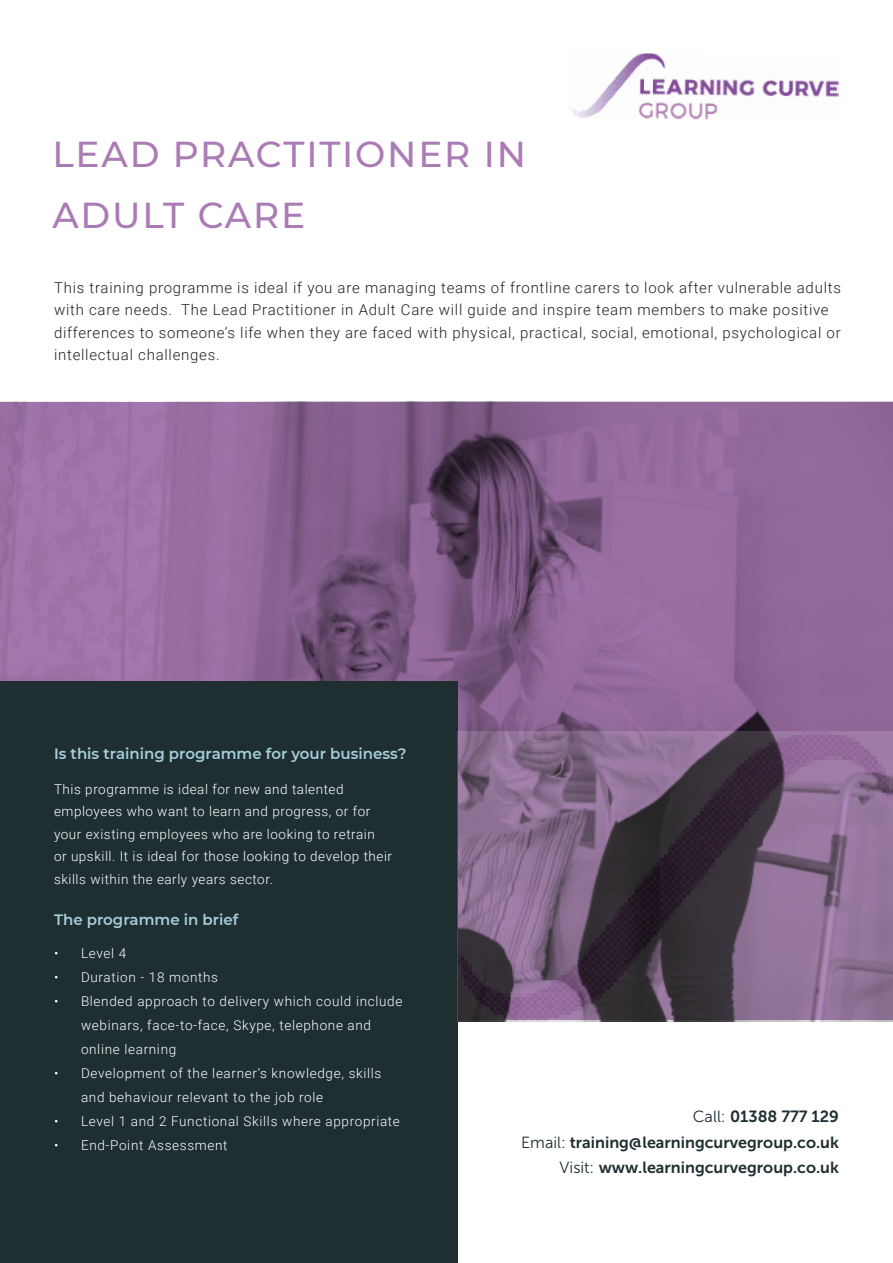
<style>
.page{position:relative;width:893px;height:1263px;background:#fff}
.page>*{position:absolute;margin:0;border:0;box-sizing:border-box;transform-origin:0 0}
.t1{font:500 36px/61.2px "Montserrat";letter-spacing:.05em;color:#aa7bb5}
.t2{font:16.2px/25.3px "Museo Sans 700";color:#1f2e31;text-align:right}
.t3{font:300 15px/22.5px "Roboto";letter-spacing:.05em;color:#231f20}
.B1_Headers{font:600 15px "Montserrat";color:#a5d0db}
.B1{font:300 13.5px/22.5px "Roboto";letter-spacing:.05em;color:#fff}
.s1{font-family:"Museo Sans 300"}
</style>
<div class="page">
<svg style="left:0;top:402px;width:893px;height:329px;background:#8d6596"></svg>
<img style="left:568px;top:53px;width:271px;height:67px">
<div style="left:0;top:681px;width:458px;height:582px;background:#1f2e31"></div>
<img style="left:458px;top:731px;width:435px;height:290px">
<p class="t1" style="left:52px;top:122px;width:475px">LEAD PRACTITIONER IN<br>ADULT CARE</p>
<p class="t3" style="left:54px;top:275px;width:788px">This training programme is ideal if you are managing teams of frontline carers to look after vulnerable adults with care needs. The Lead Practitioner in Adult Care will guide and inspire team members to make positive differences to someone’s life when they are faced with physical, practical, social, emotional, psychological or intellectual challenges.</p>
<p class="B1_Headers" style="left:54px;top:743px;width:354px">Is this training programme for your business?</p>
<p class="B1" style="left:54px;top:777px;width:340px">This programme is ideal for new and talented employees who want to learn and progress, or for your existing employees who are looking to retrain<br>or upskill. It is ideal for those looking to develop their skills within the early years sector.</p>
<p class="B1_Headers" style="left:54px;top:909px;width:186px">The programme in brief</p>
<p class="B1" style="left:54px;top:941px;width:74px">• Level 4</p>
<p class="B1" style="left:54px;top:965px;width:166px">• Duration - 18 months</p>
<p class="B1" style="left:81px;top:988px;width:323px;line-height:24px;text-indent:-27px">• Blended approach to delivery which could include webinars, face-to-face, Skype, telephone and online learning</p>
<p class="B1" style="left:81px;top:1060px;width:302px;line-height:24px;text-indent:-27px">• Development of the learner’s knowledge, skills and behaviour relevant to the job role</p>
<p class="B1" style="left:54px;top:1109px;width:347px">• Level 1 and 2 Functional Skills where appropriate</p>
<p class="B1" style="left:54px;top:1133px;width:175px">• End-Point Assessment</p>
<p class="t2" style="left:521px;top:1104px;width:319px"><span class="s1">Call:</span> 01388 777 129<br><span class="s1">Email:</span> training@learningcurvegroup.co.uk<br><span class="s1">Visit:</span> www.learningcurvegroup.co.uk</p>
</div>
